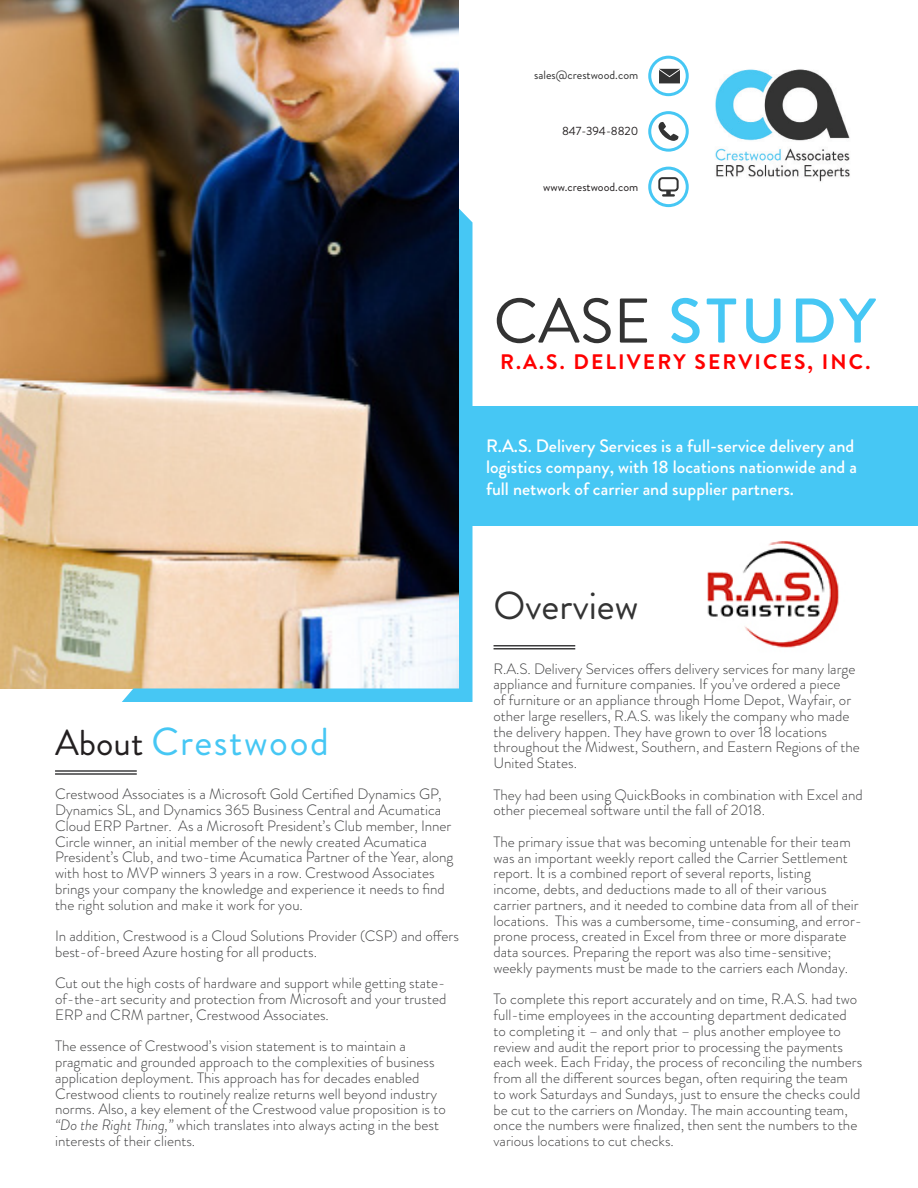
<style>
.page{position:relative;width:918px;height:1188px;background:#fff}
.page>*{position:absolute;margin:0;border:0;box-sizing:border-box;transform-origin:0 0}
.ALL_CAPS_TEXT{font:500 63px "Brandon Grotesque";letter-spacing:.06em;color:#46c7f4}
.t1{font:39px "Brandon Grotesque";letter-spacing:.04em;color:#46c7f4}
.ALL_CAPS_TEXT-2{font:39px "Brandon Grotesque";color:#333}
.Crestwood_Standard_F{font:700 21px "Brandon Grotesque";letter-spacing:.1em;color:#f00}
.Text{font:500 18px/21.6px "Brandon Grotesque";color:#fff}
.Paragraph_Style_3{font:300 15px/15.8px "Brandon Grotesque";color:#3e3e3f}
.Crestwood_Standard_F-2{font:12px "Brandon Grotesque";color:#231f20}
.Crestwood_Standard_F-3{font:12px "Brandon Grotesque";color:#333}
.s1{font-weight:400;color:#333}
.s2{font-size:36px;color:#231f20}
.s3{font-style:italic}
</style>
<div class="page">
<img style="left:0;top:1px;width:459px;height:687px">
<hr style="left:55px;top:770px;width:82px;height:2px;background:#3e3e3f">
<hr style="left:55px;top:773px;width:82px;height:2px;background:#3e3e3f">
<hr style="left:494px;top:645px;width:81px;height:1px;background:#3e3e3f">
<hr style="left:494px;top:648px;width:81px;height:1px;background:#3e3e3f">
<svg style="left:122px;top:209px;width:350px;height:493px;background:#7e7a76"></svg>
<div style="left:464px;top:406px;width:454px;height:120px;background:#46c7f4"></div>
<div style="left:648px;top:56px;width:41px;height:40px;border:3px solid #46c7f4;border-radius:50%"></div>
<svg style="left:659px;top:122px;width:19px;height:19px"></svg>
<div style="left:648px;top:111px;width:41px;height:41px;border:3px solid #46c7f4;border-radius:50%"></div>
<svg style="left:658px;top:177px;width:21px;height:20px"></svg>
<div style="left:648px;top:167px;width:41px;height:40px;border:3px solid #46c7f4;border-radius:50%"></div>
<img style="left:715px;top:69px;width:135px;height:113px">
<svg style="left:659px;top:69px;width:21px;height:14px"></svg>
<img style="left:707px;top:541px;width:132px;height:107px">
<p class="Crestwood_Standard_F-3" style="left:534px;top:67px;width:106px">sales@crestwood.com</p>
<p class="Crestwood_Standard_F-2" style="left:562px;top:123px;width:78px">847-394-8820</p>
<p class="Crestwood_Standard_F-2" style="left:543px;top:179px;width:97px">www.crestwood.com</p>
<p class="ALL_CAPS_TEXT" style="left:494px;top:277px;width:384px"><span class="s1">CASE</span> STUDY</p>
<p class="Crestwood_Standard_F" style="left:500px;top:347px;width:372px">R.A.S. DELIVERY SERVICES, INC.</p>
<p class="Text" style="left:486px;top:435px;width:372px">R.A.S. Delivery Services is a full-service delivery and logistics company, with 18 locations nationwide and a full network of carrier and supplier partners.</p>
<p class="t1" style="left:55px;top:715px;width:275px"><span class="s2">About</span> Crestwood</p>
<p class="Paragraph_Style_3" style="left:55px;top:786px;width:400px">Crestwood Associates is a Microsoft Gold Certified Dynamics GP, Dynamics SL, and Dynamics 365 Business Central and Acumatica Cloud ERP Partner. As a Microsoft President’s Club member, Inner Circle winner, an initial member of the newly created Acumatica President’s Club, and two-time Acumatica Partner of the Year, along with host to MVP winners 3 years in a row. Crestwood Associates brings your company the knowledge and experience it needs to find the right solution and make it work for you.</p>
<p class="Paragraph_Style_3" style="left:55px;top:928px;width:405px">In addition, Crestwood is a Cloud Solutions Provider (CSP) and offers best-of-breed Azure hosting for all products.</p>
<p class="Paragraph_Style_3" style="left:55px;top:975px;width:393px;text-align:justify">Cut out the high costs of hardware and support while getting state&shy;of-the-art security and protection from Microsoft and your trusted ERP and CRM partner, Crestwood Associates.</p>
<p class="Paragraph_Style_3" style="left:55px;top:1038px;width:392px">The essence of Crestwood’s vision statement is to maintain a pragmatic and grounded approach to the complexities of business application deployment. This approach has for decades enabled Crestwood clients to routinely realize returns well beyond industry norms. Also, a key element of the Crestwood value proposition is to <span class="s3">“Do the Right Thing,”</span> which translates into always acting in the best interests of their clients.</p>
<p class="ALL_CAPS_TEXT-2" style="left:494px;top:578px;width:146px">Overview</p>
<p class="Paragraph_Style_3" style="left:494px;top:661px;width:368px">R.A.S. Delivery Services offers delivery services for many large appliance and furniture companies. If you’ve ordered a piece<br>of furniture or an appliance through Home Depot, Wayfair, or other large resellers, R.A.S. was likely the company who made the delivery happen. They have grown to over 18 locations throughout the Midwest, Southern, and Eastern Regions of the United States.</p>
<p class="Paragraph_Style_3" style="left:494px;top:787px;width:371px">They had been using QuickBooks in combination with Excel and other piecemeal software until the fall of 2018.</p>
<p class="Paragraph_Style_3" style="left:494px;top:834px;width:370px">The primary issue that was becoming untenable for their team was an important weekly report called the Carrier Settlement report. It is a combined report of several reports, listing<br>income, debts, and deductions made to all of their various carrier partners, and it needed to combine data from all of their locations. This was a cumbersome, time-consuming, and error&shy;prone process, created in Excel from three or more disparate data sources. Preparing the report was also time-sensitive; weekly payments must be made to the carriers each Monday.</p>
<p class="Paragraph_Style_3" style="left:494px;top:991px;width:370px">To complete this report accurately and on time, R.A.S. had two full-time employees in the accounting department dedicated to completing it – and only that – plus another employee to review and audit the report prior to processing the payments each week. Each Friday, the process of reconciling the numbers from all the different sources began, often requiring the team to work Saturdays and Sundays, just to ensure the checks could be cut to the carriers on Monday. The main accounting team, once the numbers were finalized, then sent the numbers to the various locations to cut checks.</p>
</div>
